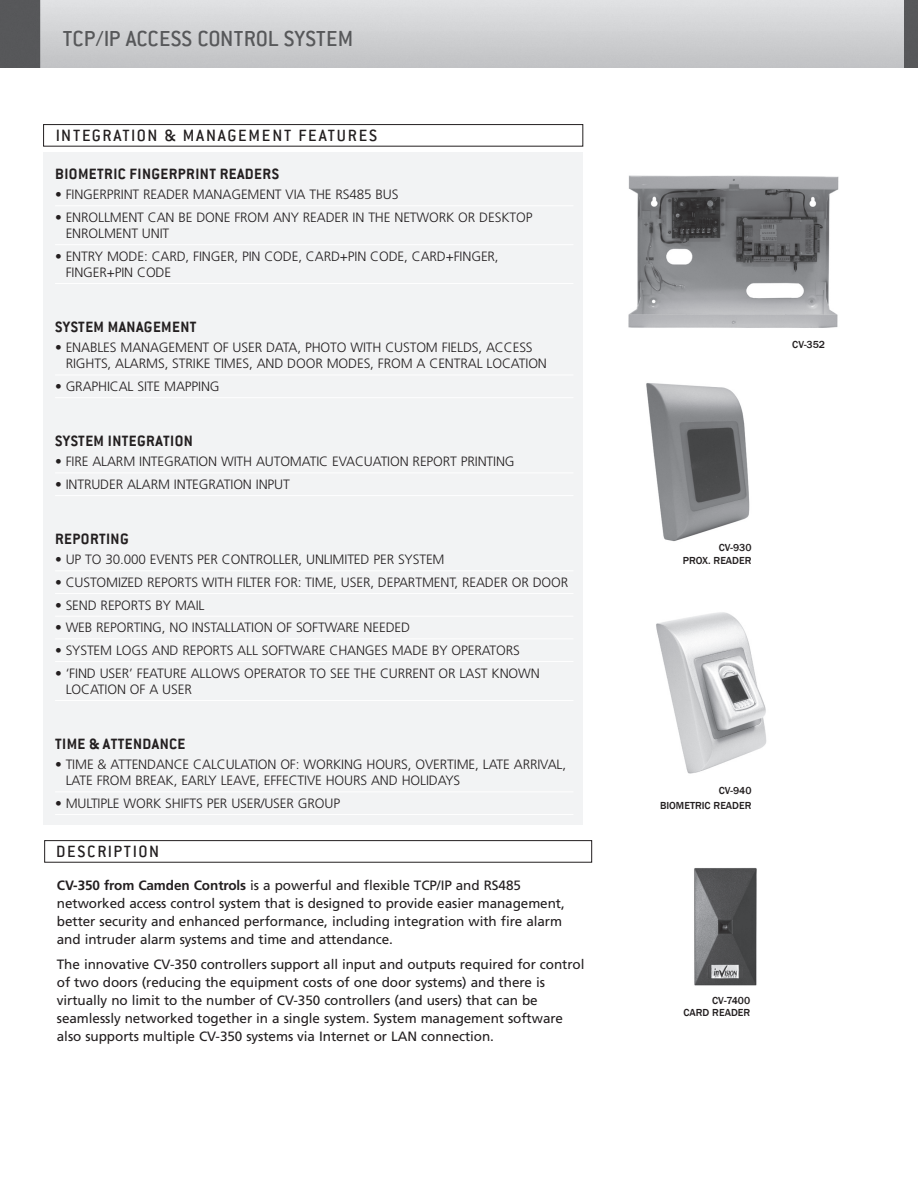
<style>
.page{position:relative;width:918px;height:1188px;background:#fff}
.page>*{position:absolute;margin:0;border:0;box-sizing:border-box;transform-origin:0 0}
.N-SS-H2__80_GRAY{font:500 24px "Conduit ITC";letter-spacing:.01em;color:#57585a}
.N-SS-H3__inside_whit{font:500 18px "Conduit ITC";letter-spacing:.1em;color:#231f20}
.N-SS-H3__inside_whit-2{font:500 18px "Conduit ITC";letter-spacing:.08em;color:#231f20}
.N-SS-H4_a{font:700 16.5px "Conduit ITC";letter-spacing:.025em;color:#231f20}
.N-SS-Specifiactions{font:300 13.5px/16.2px "Frutiger";letter-spacing:-.01em;color:#231f20}
.N-SS-Body_Text{font:13.5px/18px "Frutiger";letter-spacing:-.005em;color:#231f20}
.N-SS-Image_Descripti{font:500 10.5px/12.6px "Franklin Gothic";color:#231f20;text-align:right}
.s1{font-weight:700}
</style>
<div class="page">
<img style="left:0;top:0;width:904px;height:67px">
<img style="left:904px;top:0;width:14px;height:67px">
<div style="left:43px;top:124px;width:540px;height:23px;border:1px solid #231f20"></div>
<div style="left:43px;top:153px;width:540px;height:672px;background:#f2f3f4"></div>
<hr style="left:55px;top:205px;width:518px;height:1px;background:#fff">
<hr style="left:55px;top:244px;width:518px;height:1px;background:#fff">
<hr style="left:55px;top:283px;width:518px;height:1px;background:#fff">
<hr style="left:55px;top:375px;width:518px;height:1px;background:#fff">
<hr style="left:55px;top:397px;width:518px;height:1px;background:#fff">
<hr style="left:55px;top:473px;width:518px;height:1px;background:#fff">
<hr style="left:55px;top:495px;width:518px;height:1px;background:#fff">
<hr style="left:55px;top:570px;width:518px;height:1px;background:#fff">
<hr style="left:55px;top:593px;width:518px;height:1px;background:#fff">
<hr style="left:55px;top:616px;width:518px;height:1px;background:#fff">
<hr style="left:55px;top:638px;width:518px;height:1px;background:#fff">
<hr style="left:55px;top:661px;width:518px;height:1px;background:#fff">
<hr style="left:55px;top:700px;width:518px;height:1px;background:#fff">
<hr style="left:55px;top:791px;width:518px;height:1px;background:#fff">
<hr style="left:55px;top:814px;width:518px;height:1px;background:#fff">
<div style="left:44px;top:840px;width:548px;height:23px;border:1px solid #231f20"></div>
<img style="left:646px;top:383px;width:104px;height:159px">
<img style="left:628px;top:175px;width:211px;height:153px">
<img style="left:656px;top:612px;width:111px;height:162px">
<img style="left:694px;top:868px;width:63px;height:118px">
<p class="N-SS-H2__80_GRAY" style="left:63px;top:25px;width:292px">TCP/IP ACCESS CONTROL SYSTEM</p>
<p class="N-SS-H3__inside_whit" style="left:56px;top:125px;width:323px">INTEGRATION &amp; MANAGEMENT FEATURES</p>
<p class="N-SS-H4_a" style="left:55px;top:164px;width:225px">BIOMETRIC FINGERPRINT READERS</p>
<p class="N-SS-Specifiactions" style="left:55px;top:187px;width:345px">• FINGERPRINT READER MANAGEMENT VIA THE RS485 BUS</p>
<p class="N-SS-Specifiactions" style="left:66px;top:209px;width:468px;text-indent:-11px">• ENROLLMENT CAN BE DONE FROM ANY READER IN THE NETWORK OR DESKTOP<br>ENROLMENT UNIT</p>
<p class="N-SS-Specifiactions" style="left:66px;top:248px;width:435px;text-indent:-11px">• ENTRY MODE: CARD, FINGER, PIN CODE, CARD+PIN CODE, CARD+FINGER,<br>FINGER+PIN CODE</p>
<p class="N-SS-H4_a" style="left:55px;top:317px;width:143px">SYSTEM MANAGEMENT</p>
<p class="N-SS-Specifiactions" style="left:66px;top:340px;width:483px;text-indent:-11px">• ENABLES MANAGEMENT OF USER DATA, PHOTO WITH CUSTOM FIELDS, ACCESS<br>RIGHTS, ALARMS, STRIKE TIMES, AND DOOR MODES, FROM A CENTRAL LOCATION</p>
<p class="N-SS-Specifiactions" style="left:55px;top:378px;width:166px">• GRAPHICAL SITE MAPPING</p>
<p class="N-SS-H4_a" style="left:55px;top:431px;width:139px">SYSTEM INTEGRATION</p>
<p class="N-SS-Specifiactions" style="left:55px;top:454px;width:461px">• FIRE ALARM INTEGRATION WITH AUTOMATIC EVACUATION REPORT PRINTING</p>
<p class="N-SS-Specifiactions" style="left:55px;top:476px;width:236px">• INTRUDER ALARM INTEGRATION INPUT</p>
<p class="N-SS-H4_a" style="left:55px;top:529px;width:75px">REPORTING</p>
<p class="N-SS-Specifiactions" style="left:55px;top:552px;width:391px">• UP TO 30.000 EVENTS PER CONTROLLER, UNLIMITED PER SYSTEM</p>
<p class="N-SS-Specifiactions" style="left:55px;top:574px;width:515px">• CUSTOMIZED REPORTS WITH FILTER FOR: TIME, USER, DEPARTMENT, READER OR DOOR</p>
<p class="N-SS-Specifiactions" style="left:55px;top:597px;width:151px">• SEND REPORTS BY MAIL</p>
<p class="N-SS-Specifiactions" style="left:55px;top:620px;width:357px">• WEB REPORTING, NO INSTALLATION OF SOFTWARE NEEDED</p>
<p class="N-SS-Specifiactions" style="left:55px;top:642px;width:466px">• SYSTEM LOGS AND REPORTS ALL SOFTWARE CHANGES MADE BY OPERATORS</p>
<p class="N-SS-Specifiactions" style="left:66px;top:665px;width:476px;text-indent:-11px">• ‘FIND USER’ FEATURE ALLOWS OPERATOR TO SEE THE CURRENT OR LAST KNOWN<br>LOCATION OF A USER</p>
<p class="N-SS-H4_a" style="left:55px;top:734px;width:132px">TIME &amp; ATTENDANCE</p>
<p class="N-SS-Specifiactions" style="left:66px;top:756px;width:502px;text-indent:-11px">• TIME &amp; ATTENDANCE CALCULATION OF: WORKING HOURS, OVERTIME, LATE ARRIVAL,<br>LATE FROM BREAK, EARLY LEAVE, EFFECTIVE HOURS AND HOLIDAYS</p>
<p class="N-SS-Specifiactions" style="left:55px;top:795px;width:287px">• MULTIPLE WORK SHIFTS PER USER/USER GROUP</p>
<p class="N-SS-H3__inside_whit-2" style="left:56px;top:841px;width:104px">DESCRIPTION</p>
<p class="N-SS-Body_Text" style="left:57px;top:877px;width:509px"><span class="s1">CV-350 from Camden Controls</span> is a powerful and flexible TCP/IP and RS485 networked access control system that is designed to provide easier management, better security and enhanced performance, including integration with fire alarm and intruder alarm systems and time and attendance.</p>
<p class="N-SS-Body_Text" style="left:57px;top:955px;width:529px">The innovative CV-350 controllers support all input and outputs required for control of two doors (reducing the equipment costs of one door systems) and there is virtually no limit to the number of CV-350 controllers (and users) that can be seamlessly networked together in a single system. System management software also supports multiple CV-350 systems via Internet or LAN connection.</p>
<p class="N-SS-Image_Descripti" style="left:792px;top:338px;width:34px">CV-352</p>
<p class="N-SS-Image_Descripti" style="left:719px;top:541px;width:34px">CV-930</p>
<p class="N-SS-Image_Descripti" style="left:683px;top:554px;width:70px">PROX. READER</p>
<p class="N-SS-Image_Descripti" style="left:719px;top:785px;width:34px">CV-940</p>
<p class="N-SS-Image_Descripti" style="left:660px;top:799px;width:93px">BIOMETRIC READER</p>
<p class="N-SS-Image_Descripti" style="left:683px;top:994px;width:68px">CV-7400<br>CARD READER</p>
</div>
